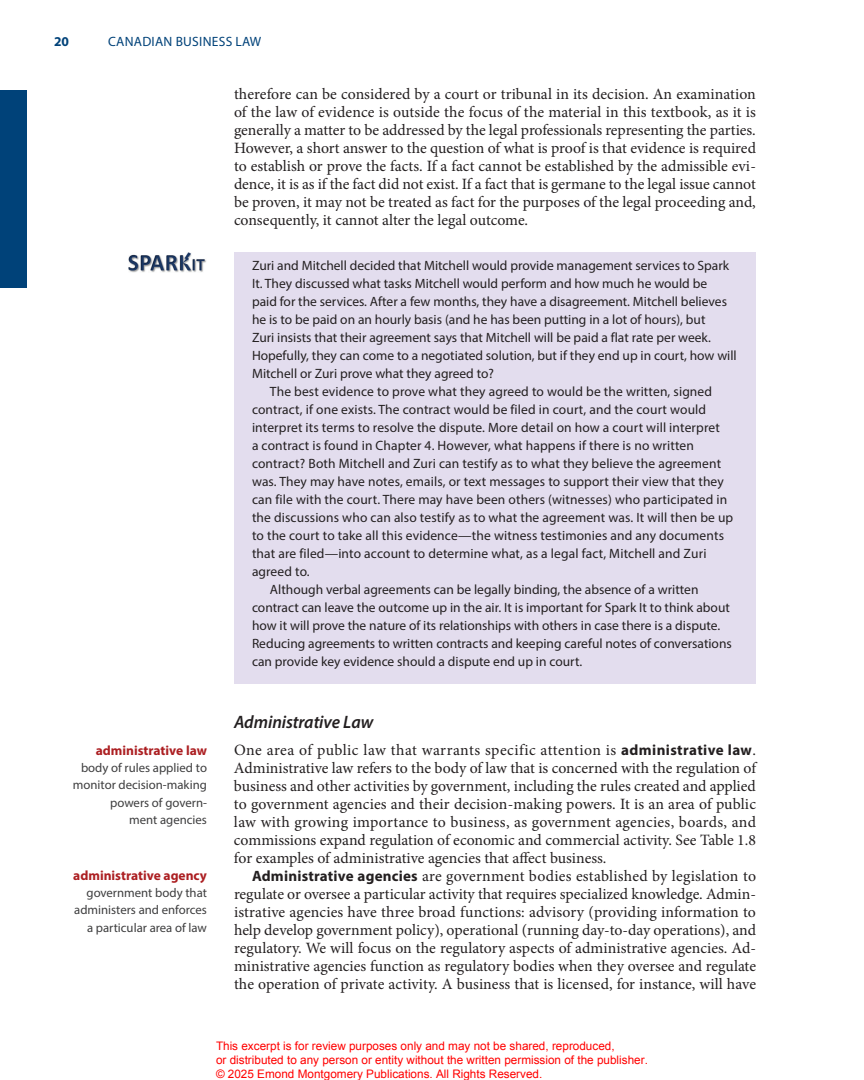
<style>
.page{position:relative;width:864px;height:1080px;background:#fff}
.page>*{position:absolute;margin:0;border:0;box-sizing:border-box;transform-origin:0 0}
.t1{font:italic 600 18px "Myriad Pro";letter-spacing:-.005em;color:#231f20}
.t2{font:15.75px/18px "Minion Pro";color:#231f20;text-align:justify}
.t3{font:13.5px "Myriad Pro";color:#231f20}
.t4{font:700 13.5px "Myriad Pro";color:#ac1f22}
.t5{font:13.5px "Myriad Pro";letter-spacing:.02em;color:#004279}
.t6{font:700 13.5px "Myriad Pro";color:#004279}
.t7{font:12.75px/17.2px "Myriad Pro";color:#3e3e3f;text-align:right}
.t8{font:11.7px/14.1px "Arial";color:#f00}
.s1{font-family:"Myriad Pro";font-weight:700;font-size:15px}
</style>
<div class="page">
<div style="left:0;top:90px;width:27px;height:198px;background:#004279"></div>
<div style="left:234px;top:252px;width:522px;height:432px;background:#e3ddee"></div>
<img style="left:129px;top:252px;width:77px;height:21px">
<p class="t6" style="left:54px;top:33px;width:16px">20</p>
<p class="t5" style="left:108px;top:34px;width:155px">CANADIAN BUSINESS LAW</p>
<p class="t4" style="left:96px;top:742px;width:113px">administrative law</p>
<p class="t7" style="left:73px;top:759px;width:136px">body of rules applied to monitor decision-making powers of govern-<br>ment agencies</p>
<p class="t4" style="left:73px;top:867px;width:135px">administrative agency</p>
<p class="t7" style="left:74px;top:884px;width:134px">government body that administers and enforces a particular area of law</p>
<p class="t2" style="left:234px;top:85px;width:524px">therefore can be considered by a court or tribunal in its decision. An examination of the law of evidence is outside the focus of the material in this textbook, as it is generally a matter to be addressed by the legal professionals representing the parties.<br>However, a short answer to the question of what is proof is that evidence is required to establish or prove the facts. If a fact cannot be established by the admissible evi&shy;dence, it is as if the fact did not exist. If a fact that is germane to the legal issue cannot be proven, it may not be treated as fact for the purposes of the legal proceeding and, consequently, it cannot alter the legal outcome.</p>
<p class="t3" style="left:252px;top:258px;width:479px">Zuri and Mitchell decided that Mitchell would provide management services to Spark</p>
<p class="t3" style="left:252px;top:276px;width:457px">It. They discussed what tasks Mitchell would perform and how much he would be</p>
<p class="t3" style="left:252px;top:294px;width:477px">paid for the services. After a few months, they have a disagreement. Mitchell believes</p>
<p class="t3" style="left:252px;top:312px;width:455px">he is to be paid on an hourly basis (and he has been putting in a lot of hours), but</p>
<p class="t3" style="left:252px;top:330px;width:460px">Zuri insists that their agreement says that Mitchell will be paid a flat rate per week.</p>
<p class="t3" style="left:252px;top:348px;width:486px">Hopefully, they can come to a negotiated solution, but if they end up in court, how will</p>
<p class="t3" style="left:252px;top:365px;width:244px">Mitchell or Zuri prove what they agreed to?</p>
<p class="t3" style="left:270px;top:383px;width:444px">The best evidence to prove what they agreed to would be the written, signed</p>
<p class="t3" style="left:252px;top:401px;width:456px">contract, if one exists. The contract would be filed in court, and the court would</p>
<p class="t3" style="left:252px;top:419px;width:469px">interpret its terms to resolve the dispute. More detail on how a court will interpret</p>
<p class="t3" style="left:252px;top:437px;width:444px">a contract is found in Chapter 4. However, what happens if there is no written</p>
<p class="t3" style="left:252px;top:455px;width:471px">contract? Both Mitchell and Zuri can testify as to what they believe the agreement</p>
<p class="t3" style="left:252px;top:473px;width:473px">was. They may have notes, emails, or text messages to support their view that they</p>
<p class="t3" style="left:252px;top:491px;width:477px">can file with the court. There may have been others (witnesses) who participated in</p>
<p class="t3" style="left:252px;top:509px;width:483px">the discussions who can also testify as to what the agreement was. It will then be up</p>
<p class="t3" style="left:252px;top:527px;width:474px">to the court to take all this evidence—the witness testimonies and any documents</p>
<p class="t3" style="left:252px;top:545px;width:456px">that are filed—into account to determine what, as a legal fact, Mitchell and Zuri</p>
<p class="t3" style="left:252px;top:563px;width:59px">agreed to.</p>
<p class="t3" style="left:270px;top:581px;width:430px">Although verbal agreements can be legally binding, the absence of a written</p>
<p class="t3" style="left:252px;top:599px;width:479px">contract can leave the outcome up in the air. It is important for Spark It to think about</p>
<p class="t3" style="left:252px;top:617px;width:470px">how it will prove the nature of its relationships with others in case there is a dispute.</p>
<p class="t3" style="left:252px;top:635px;width:481px">Reducing agreements to written contracts and keeping careful notes of conversations</p>
<p class="t3" style="left:252px;top:653px;width:332px">can provide key evidence should a dispute end up in court.</p>
<p class="t1" style="left:234px;top:710px;width:141px">Administrative Law</p>
<p class="t2" style="left:234px;top:741px;width:524px">One area of public law that warrants specific attention is <span class="s1">administrative law</span>.<br>Administrative law refers to the body of law that is concerned with the regulation of business and other activities by government, including the rules created and applied to government agencies and their decision-making powers. It is an area of public law with growing importance to business, as government agencies, boards, and commissions expand regulation of economic and commercial activity. See Table 1.8 for examples of administrative agencies that affect business.</p>
<p class="t2" style="left:234px;top:867px;width:524px;text-indent:18px"><span class="s1">Administrative agencies</span> are government bodies established by legislation to regulate or oversee a particular activity that requires specialized knowledge. Admin&shy;istrative agencies have three broad functions: advisory (providing information to help develop government policy), operational (running day-to-day operations), and regulatory. We will focus on the regulatory aspects of administrative agencies. Ad&shy;ministrative agencies function as regulatory bodies when they oversee and regulate the operation of private activity. A business that is licensed, for instance, will have</p>
<p class="t8" style="left:216px;top:1039px;width:433px">This excerpt is for review purposes only and may not be shared, reproduced,<br>or distributed to any person or entity without the written permission of the publisher. © 2025 Emond Montgomery Publications. All Rights Reserved.</p>
</div>
